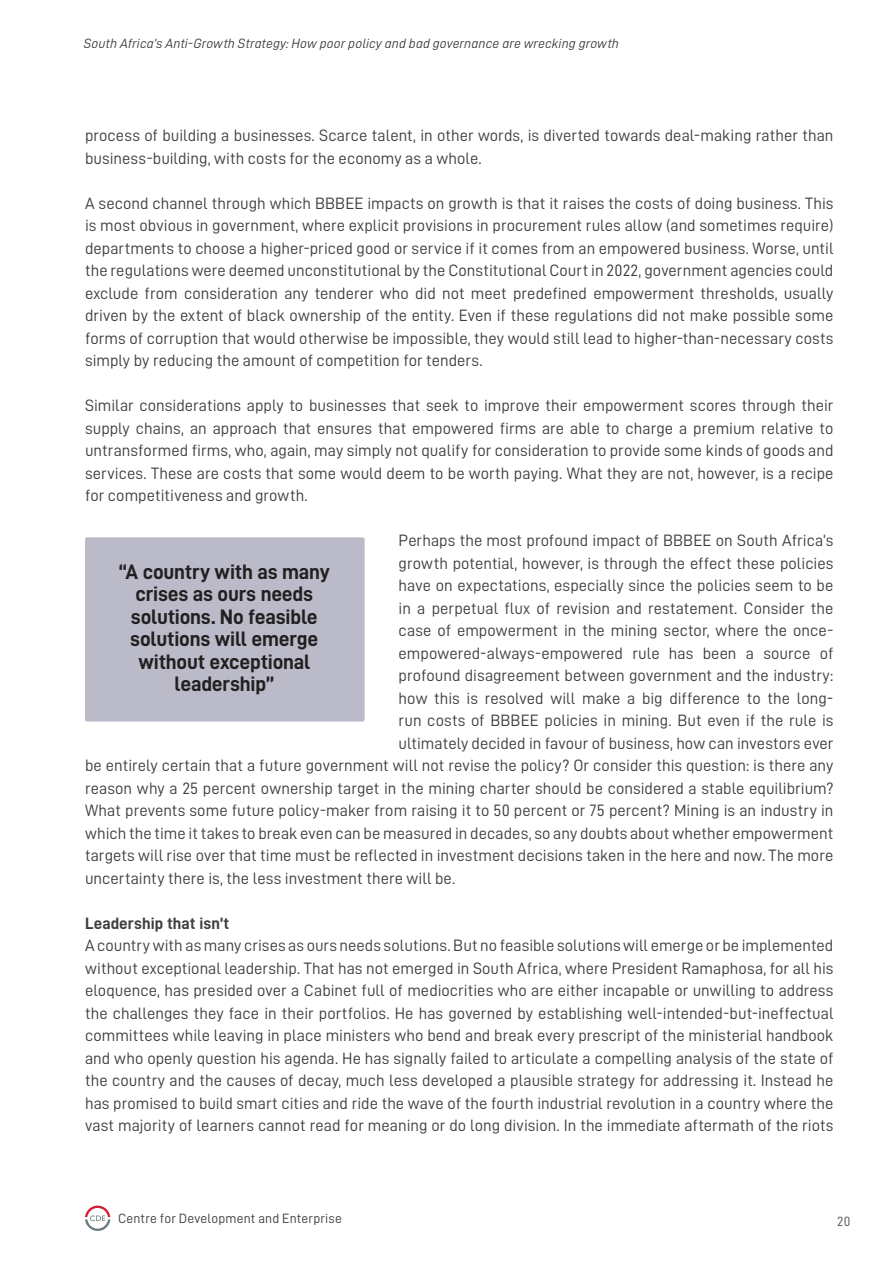
<style>
.page{position:relative;width:893px;height:1263px;background:#fff}
.page>*{position:absolute;margin:0;border:0;box-sizing:border-box;transform-origin:0 0}
.CDE_Body{font:21px/22.5px "D DIN Bold";letter-spacing:-.01em;color:#231f20;text-align:center}
.CDE_Body-2{font:16.5px/22.5px "D DIN";color:#3e3e3f;text-align:justify}
.CDE_Header_2{font:16.5px "D DIN Bold";letter-spacing:.005em;color:#3e3e3f}
.t1{font:13.5px "D DIN Italic";letter-spacing:.01em;color:#3e3e3f}
.t2{font:13.5px "D DIN";letter-spacing:.015em;color:#3e3e3f}
.t3{font:13.5px "D DIN";color:#57585a}
</style>
<div class="page">
<svg style="left:85px;top:1205px;width:25px;height:26px"></svg>
<div style="left:85px;top:537px;width:280px;height:185px;background:#bbbac9;border-radius:2px"></div>
<p class="t1" style="left:84px;top:36px;width:536px">South Africa’s Anti-Growth Strategy: How poor policy and bad governance are wrecking growth</p>
<p class="CDE_Body-2" style="left:85px;top:124px;width:750px">process of building a businesses. Scarce talent, in other words, is diverted towards deal-making rather than business-building, with costs for the economy as a whole.</p>
<p class="CDE_Body-2" style="left:85px;top:192px;width:750px">A second channel through which BBBEE impacts on growth is that it raises the costs of doing business. This is most obvious in government, where explicit provisions in procurement rules allow (and sometimes require) departments to choose a higher-priced good or service if it comes from an empowered business. Worse, until the regulations were deemed unconstitutional by the Constitutional Court in 2022, government agencies could exclude from consideration any tenderer who did not meet predefined empowerment thresholds, usually driven by the extent of black ownership of the entity. Even if these regulations did not make possible some forms of corruption that would otherwise be impossible, they would still lead to higher-than-necessary costs simply by reducing the amount of competition for tenders.</p>
<p class="CDE_Body-2" style="left:85px;top:394px;width:750px">Similar considerations apply to businesses that seek to improve their empowerment scores through their supply chains, an approach that ensures that empowered firms are able to charge a premium relative to untransformed firms, who, again, may simply not qualify for consideration to provide some kinds of goods and services. These are costs that some would deem to be worth paying. What they are not, however, is a recipe for competitiveness and growth.</p>
<p class="CDE_Body-2" style="left:399px;top:529px;width:436px">Perhaps the most profound impact of BBBEE on South Africa’s</p>
<p class="CDE_Body-2" style="left:399px;top:552px;width:436px">growth potential, however, is through the effect these policies</p>
<p class="CDE_Body-2" style="left:399px;top:574px;width:436px">have on expectations, especially since the policies seem to be</p>
<p class="CDE_Body-2" style="left:399px;top:597px;width:436px">in a perpetual flux of revision and restatement. Consider the</p>
<p class="CDE_Body-2" style="left:399px;top:619px;width:436px">case of empowerment in the mining sector, where the once-</p>
<p class="CDE_Body-2" style="left:399px;top:642px;width:436px">empowered-always-empowered rule has been a source of</p>
<p class="CDE_Body-2" style="left:399px;top:664px;width:436px">profound disagreement between government and the industry:</p>
<p class="CDE_Body-2" style="left:399px;top:687px;width:436px">how this is resolved will make a big difference to the long-</p>
<p class="CDE_Body-2" style="left:399px;top:709px;width:436px">run costs of BBBEE policies in mining. But even if the rule is</p>
<p class="CDE_Body-2" style="left:399px;top:732px;width:436px">ultimately decided in favour of business, how can investors ever</p>
<p class="CDE_Body-2" style="left:85px;top:754px;width:750px">be entirely certain that a future government will not revise the policy? Or consider this question: is there any</p>
<p class="CDE_Body-2" style="left:85px;top:777px;width:750px">reason why a 25 percent ownership target in the mining charter should be considered a stable equilibrium?</p>
<p class="CDE_Body-2" style="left:85px;top:799px;width:750px">What prevents some future policy-maker from raising it to 50 percent or 75 percent? Mining is an industry in</p>
<p class="CDE_Body-2" style="left:85px;top:822px;width:750px">which the time it takes to break even can be measured in decades, so any doubts about whether empowerment</p>
<p class="CDE_Body-2" style="left:85px;top:844px;width:750px">targets will rise over that time must be reflected in investment decisions taken in the here and now. The more</p>
<p class="CDE_Body-2" style="left:85px;top:867px;width:372px">uncertainty there is, the less investment there will be.</p>
<p class="CDE_Header_2" style="left:85px;top:914px;width:146px">Leadership that isn’t</p>
<p class="CDE_Body-2" style="left:85px;top:934px;width:750px">A country with as many crises as ours needs solutions. But no feasible solutions will emerge or be implemented without exceptional leadership. That has not emerged in South Africa, where President Ramaphosa, for all his eloquence, has presided over a Cabinet full of mediocrities who are either incapable or unwilling to address the challenges they face in their portfolios. He has governed by establishing well-intended-but-ineffectual committees while leaving in place ministers who bend and break every prescript of the ministerial handbook and who openly question his agenda. He has signally failed to articulate a compelling analysis of the state of the country and the causes of decay, much less developed a plausible strategy for addressing it. Instead he has promised to build smart cities and ride the wave of the fourth industrial revolution in a country where the vast majority of learners cannot read for meaning or do long division. In the immediate aftermath of the riots</p>
<p class="CDE_Body" style="left:119px;top:560px;width:213px">“A country with as many crises as ours needs solutions. No feasible solutions will emerge without exceptional leadership”</p>
<p class="t2" style="left:118px;top:1211px;width:225px">Centre for Development and Enterprise</p>
<p class="t3" style="left:837px;top:1214px;width:15px">20</p>
</div>
